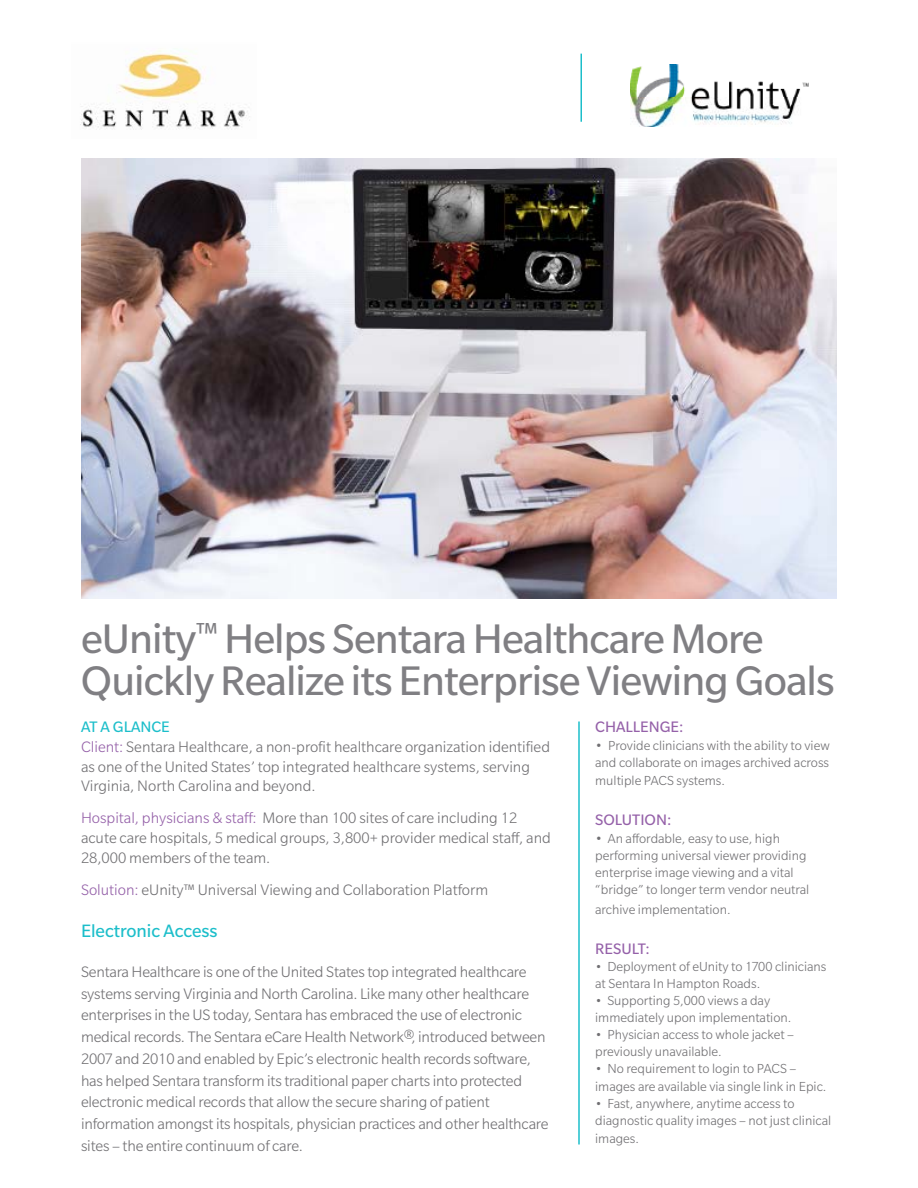
<style>
.page{position:relative;width:918px;height:1188px;background:#fff}
.page>*{position:absolute;margin:0;border:0;box-sizing:border-box;transform-origin:0 0}
.t1{font:45px/42px "Slate Std";letter-spacing:-.02em;color:#807f83}
.t2{font:19.5px "Slate Std";color:#1cbeca}
.t3{font:300 16.5px/21.8px "Slate Std";letter-spacing:-.01em;color:#717073}
.t4{font:16.5px "Slate Std";color:#9561a9}
.t5{font:300 14.25px/17.1px "Slate Std";color:#717073}
.s1{font-weight:400;color:#1cbeca}
.s2{color:#9561a9}
.s3{font-size:15px}
</style>
<div class="page">
<img style="left:631px;top:65px;width:178px;height:62px">
<img style="left:81px;top:158px;width:756px;height:440px">
<hr style="left:580px;top:54px;width:2px;height:68px;background:#1cbeca">
<hr style="left:578px;top:722px;width:2px;height:422px;background:#1cbeca">
<img style="left:80px;top:50px;width:170px;height:80px">
<h1 class="t1" style="left:81px;top:617px;width:755px">eUnity<sup>™</sup> Helps Sentara Healthcare More<br>Quickly Realize its Enterprise Viewing Goals</h1>
<p class="t3" style="left:81px;top:717px;width:471px;line-height:19.8px"><span class="s1">AT A GLANCE<br></span><span class="s2">Client:</span> Sentara Healthcare, a non-profit healthcare organization identified as one of the United States’ top integrated healthcare systems, serving Virginia, North Carolina and beyond.</p>
<p class="t3" style="left:81px;top:808px;width:471px;line-height:19.8px"><span class="s2">Hospital, physicians &amp; staff:</span> More than 100 sites of care including 12 acute care hospitals, 5 medical groups, 3,800+ provider medical staff, and<br>28,000 members of the team.</p>
<p class="t3" style="left:81px;top:878px;width:409px"><span class="s2">Solution:</span> eUnity™ Universal Viewing and Collaboration Platform</p>
<p class="t4" style="left:595px;top:719px;width:90px">CHALLENGE:</p>
<p class="t5" style="left:595px;top:737px;width:236px;line-height:17.5px;text-align:justify"><span class="s3">•</span> Provide clinicians with the ability to view and collaborate on images archived across multiple PACS systems.</p>
<p class="t4" style="left:595px;top:811px;width:78px">SOLUTION:</p>
<p class="t5" style="left:595px;top:830px;width:216px"><span class="s3">•</span> An affordable, easy to use, high performing universal viewer providing enterprise image viewing and a vital “bridge” to longer term vendor neutral</p>
<p class="t5" style="left:595px;top:901px;width:137px">archive implementation.</p>
<p class="t4" style="left:595px;top:940px;width:56px">RESULT:</p>
<p class="t5" style="left:595px;top:958px;width:233px">• Deployment of eUnity to 1700 clinicians at Sentara In Hampton Roads.</p>
<p class="t5" style="left:595px;top:992px;width:198px">• Supporting 5,000 views a day immediately upon implementation.</p>
<p class="t5" style="left:595px;top:1026px;width:200px">• Physician access to whole jacket – previously unavailable.</p>
<p class="t5" style="left:595px;top:1060px;width:233px">• No requirement to login to PACS – images are available via single link in Epic.</p>
<p class="t5" style="left:595px;top:1094px;width:237px;line-height:17.5px">• Fast, anywhere, anytime access to diagnostic quality images – not just clinical images.</p>
<p class="t2" style="left:81px;top:921px;width:138px">Electronic Access</p>
<p class="t3" style="left:81px;top:961px;width:469px">Sentara Healthcare is one of the United States top integrated healthcare systems serving Virginia and North Carolina. Like many other healthcare enterprises in the US today, Sentara has embraced the use of electronic medical records. The Sentara eCare Health Network®, introduced between 2007 and 2010 and enabled by Epic’s electronic health records software, has helped Sentara transform its traditional paper charts into protected electronic medical records that allow the secure sharing of patient information amongst its hospitals, physician practices and other healthcare sites – the entire continuum of care.</p>
</div>
